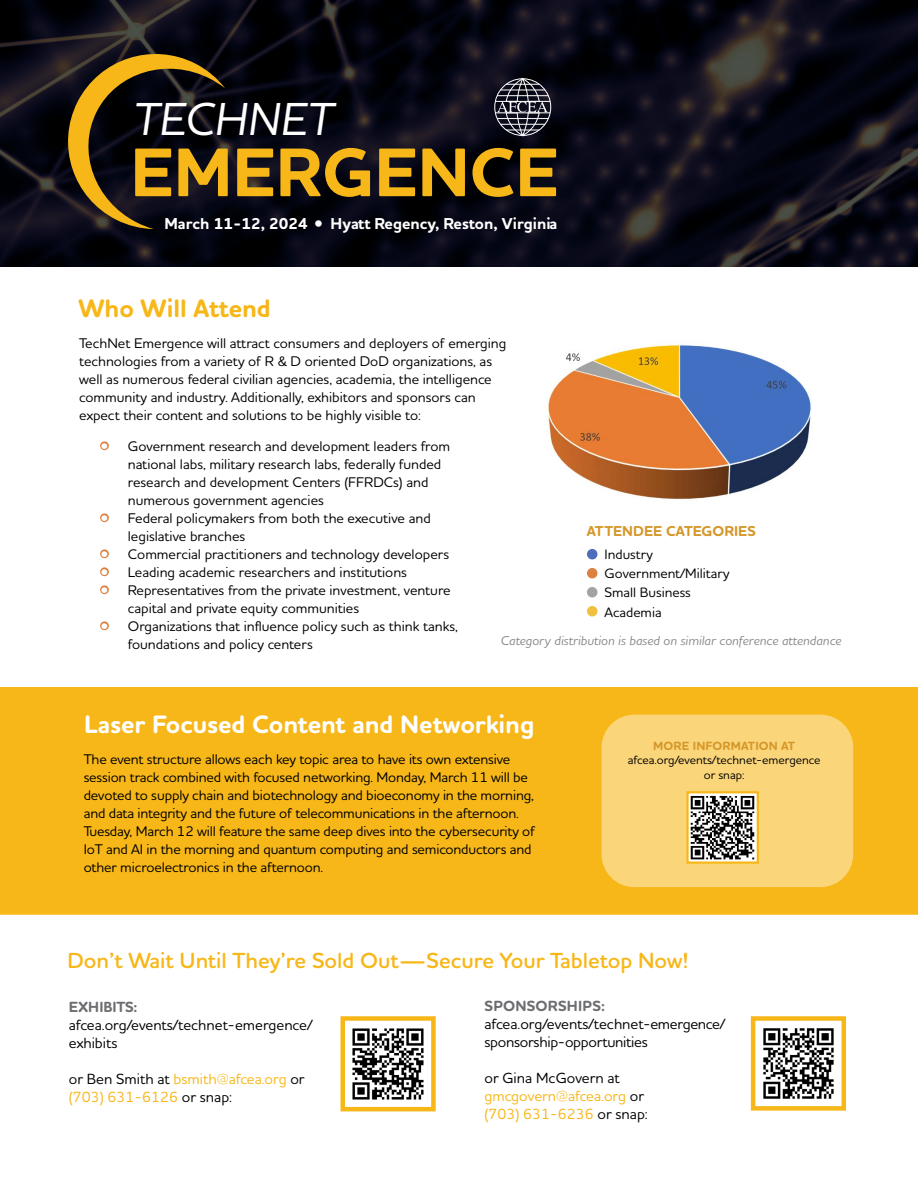
<style>
.page{position:relative;width:918px;height:1188px;background:#fff}
.page>*{position:absolute;margin:0;border:0;box-sizing:border-box;transform-origin:0 0}
.t1{font:700 69.9px "Houschka Pro";color:#f7b718}
.t2{font:italic 500 47.1px "Houschka Pro";color:#fff}
.t3{font:700 25.65px "Houschka Rounded";color:#fff}
.t4{font:700 25.65px "Houschka Rounded";color:#f7b718}
.t5{font:600 22.2px "Houschka Rounded";color:#f7b718}
.t6{font:700 16.05px "Houschka Pro";color:#fff}
.t7{font:500 15px/18px "Houschka Rounded";color:#f7b718}
.t8{font:500 15px/18px "Houschka Rounded";letter-spacing:-.01em;color:#000}
.t9{font:700 15px "Houschka Rounded";letter-spacing:.015em;color:#6d6e71}
.t10{font:700 15px "Houschka Rounded";letter-spacing:-.015em;color:#6d6e71}
.t11{font:700 14.7px "Houschka Rounded";color:#d59729}
.t12{font:500 14.25px/18px "Houschka Rounded";color:#000}
.t13{font:500 13.95px/19px "Houschka Rounded";color:#000}
.t14{font:italic 500 13.2px "Houschka Rounded";color:#888a8d}
.t15{font:500 12.15px/14.5px "Houschka Rounded";color:#000;text-align:center}
.t16{font:700 12.15px "Houschka Rounded";letter-spacing:.015em;color:#d59729}
.s1{font-weight:300}
.s2{color:#db8142}
.s3{color:#000}
</style>
<div class="page">
<div style="left:0;top:687px;width:918px;height:228px;background:#f7b718"></div>
<svg style="left:0;top:0;width:918px;height:267px;background:#0b0b15"></svg>
<img style="left:548px;top:344px;width:263px;height:156px">
<div style="left:602px;top:715px;width:251px;height:172px;background:#fad57a;border-radius:33px"></div>
<img style="left:689px;top:794px;width:67px;height:67px">
<div style="left:686px;top:791px;width:73px;height:73px;border:2px solid #f7b718"></div>
<div style="left:587px;top:549px;width:10px;height:10px;background:#4d6ebb;border-radius:50%"></div>
<div style="left:587px;top:568px;width:10px;height:10px;background:#db8142;border-radius:50%"></div>
<div style="left:587px;top:587px;width:10px;height:10px;background:#a3a3a3;border-radius:50%"></div>
<div style="left:587px;top:606px;width:10px;height:11px;background:#f1bf42;border-radius:50%"></div>
<svg style="left:56px;top:42px;width:169px;height:187px;background:#2e2415"></svg>
<hr style="left:495px;top:101px;width:55px;height:1px;background:#fff">
<hr style="left:495px;top:113px;width:55px;height:1px;background:#fff">
<svg style="left:497px;top:78px;width:51px;height:58px;background:#4a4b55"></svg>
<img style="left:352px;top:1028px;width:72px;height:72px">
<div style="left:340px;top:1016px;width:96px;height:95px;border:4px solid #f7b718"></div>
<img style="left:763px;top:1028px;width:71px;height:71px">
<div style="left:751px;top:1016px;width:95px;height:95px;border:4px solid #f7b718"></div>
<h2 class="t2" style="left:134px;top:89px;width:201px">TECHNET</h2>
<h1 class="t1" style="left:131px;top:127px;width:430px">EMERGENCE</h1>
<p class="t6" style="left:164px;top:213px;width:395px">March 11-12, 2024 <span class="s1">•</span> Hyatt Regency, Reston, Virginia</p>
<h3 class="t4" style="left:79px;top:292px;width:194px">Who Will Attend</h3>
<p class="t12" style="left:79px;top:334px;width:429px">TechNet Emergence will attract consumers and deployers of emerging technologies from a variety of R &amp; D oriented DoD organizations, as well as numerous federal civilian agencies, academia, the intelligence community and industry. Additionally, exhibitors and sponsors can expect their content and solutions to be highly visible to:</p>
<p class="t12" style="left:128px;top:436px;width:324px;text-indent:-27px"><span class="s2">•</span> Government research and development leaders from national labs, military research labs, federally funded research and development Centers (FFRDCs) and numerous government agencies</p>
<p class="t12" style="left:128px;top:508px;width:304px;text-indent:-27px"><span class="s2">•</span> Federal policymakers from both the executive and legislative branches</p>
<p class="t12" style="left:101px;top:544px;width:350px"><span class="s2">•</span> Commercial practitioners and technology developers</p>
<p class="t12" style="left:101px;top:562px;width:308px"><span class="s2">•</span> Leading academic researchers and institutions</p>
<p class="t12" style="left:128px;top:580px;width:324px;text-indent:-27px"><span class="s2">•</span> Representatives from the private investment, venture capital and private equity communities</p>
<p class="t12" style="left:128px;top:616px;width:332px;text-indent:-27px"><span class="s2">•</span> Organizations that influence policy such as think tanks, foundations and policy centers</p>
<p class="t11" style="left:587px;top:522px;width:170px">ATTENDEE CATEGORIES</p>
<p class="t13" style="left:605px;top:545px;width:126px">Industry<br>Government/Military<br>Small Business<br>Academia</p>
<p class="t14" style="left:501px;top:632px;width:342px">Category distribution is based on similar conference attendance</p>
<h3 class="t3" style="left:84px;top:708px;width:452px">Laser Focused Content and Networking</h3>
<p class="t12" style="left:84px;top:749px;width:453px">The event structure allows each key topic area to have its own extensive session track combined with focused networking. Monday, March 11 will be devoted to supply chain and biotechnology and bioeconomy in the morning, and data integrity and the future of telecommunications in the afternoon.<br>Tuesday, March 12 will feature the same deep dives into the cybersecurity of IoT and AI in the morning and quantum computing and semiconductors and other microelectronics in the afternoon.</p>
<p class="t16" style="left:653px;top:738px;width:144px">MORE INFORMATION AT</p>
<p class="t15" style="left:628px;top:752px;width:194px">afcea.org/events/technet-emergence or snap:</p>
<h3 class="t5" style="left:67px;top:946px;width:623px">Don’t Wait Until They’re Sold Out—Secure Your Tabletop Now!</h3>
<p class="t9" style="left:485px;top:996px;width:122px">SPONSORSHIPS:</p>
<p class="t8" style="left:485px;top:1015px;width:242px">afcea.org/events/technet-emergence/ sponsorship-opportunities</p>
<p class="t7" style="left:485px;top:1069px;width:165px"><span class="s3">or Gina McGovern at </span>gmcgovern@afcea.org <span class="s3">or </span>(703) 631-6236 <span class="s3">or snap:</span></p>
<p class="t10" style="left:69px;top:997px;width:70px">EXHIBITS:</p>
<p class="t8" style="left:69px;top:1015px;width:245px">afcea.org/events/technet-emergence/ exhibits</p>
<p class="t7" style="left:69px;top:1069px;width:237px"><span class="s3">or Ben Smith at</span> bsmith@afcea.org <span class="s3">or </span>(703) 631-6126 <span class="s3">or snap:</span></p>
</div>
